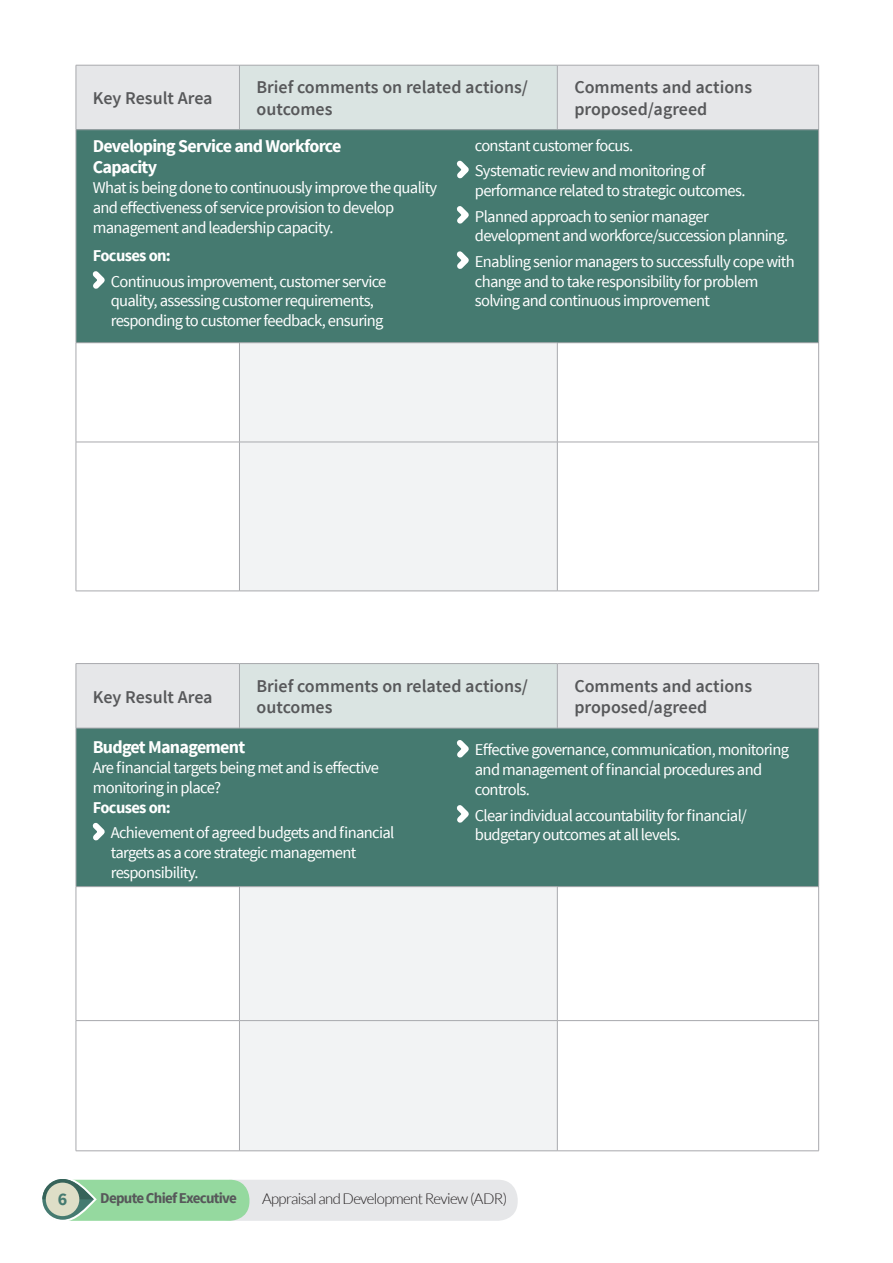
<style>
.page{position:relative;width:893px;height:1263px;background:#fff}
.page>*{position:absolute;margin:0;border:0;box-sizing:border-box;transform-origin:0 0}
.t1{font:600 18px/21.6px "Source Sans Pro";color:#57585a}
.t2{font:700 18px/21.6px "Source Sans Pro";letter-spacing:-.04em;color:#fff}
.t3{font:700 18px "Source Sans Pro";color:#457a70}
.t4{font:16.5px/19.8px "Source Sans Pro";letter-spacing:-.04em;color:#fff}
.t5{font:700 16.5px "Source Sans Pro";letter-spacing:-.04em;color:#fff}
.t6{font:300 15px "Lato";letter-spacing:-.04em;color:#231f20}
.t7{font:700 15px "Source Sans Pro";letter-spacing:-.05em;color:#57585a}
</style>
<div class="page">
<div style="left:212px;top:1180px;width:306px;height:41px;background:#e6e7e9;border-radius:20px"></div>
<div style="left:42px;top:1180px;width:207px;height:41px;background:#95d99f;border-radius:20px"></div>
<div style="left:40px;top:1177px;width:56px;height:45px;border:4px solid #fff;border-radius:20px"></div>
<svg style="left:42px;top:1179px;width:52px;height:41px"></svg>
<svg style="left:42px;top:1179px;width:52px;height:20px"></svg>
<div style="left:46px;top:1182px;width:33px;height:34px;background:#dedec7;border-radius:50%"></div>
<div style="left:77px;top:66px;width:741px;height:63px;background:#e6e7e9"></div>
<div style="left:239px;top:65px;width:318px;height:65px;background:#dae4e2"></div>
<div style="left:76px;top:130px;width:743px;height:213px;background:#457a70"></div>
<div style="left:240px;top:343px;width:317px;height:248px;background:#f2f3f4"></div>
<hr style="left:76px;top:65px;width:163px;height:1px;background:#a8a9ad">
<hr style="left:76px;top:65px;width:1px;height:64px;background:#a8a9ad">
<hr style="left:239px;top:65px;width:318px;height:1px;background:#a8a9ad">
<hr style="left:239px;top:65px;width:1px;height:64px;background:#a8a9ad">
<hr style="left:557px;top:65px;width:262px;height:1px;background:#a8a9ad">
<hr style="left:557px;top:65px;width:1px;height:64px;background:#a8a9ad">
<hr style="left:818px;top:65px;width:1px;height:64px;background:#a8a9ad">
<hr style="left:76px;top:129px;width:163px;height:1px;background:#a8a9ad">
<hr style="left:76px;top:130px;width:1px;height:213px;background:#a8a9ad">
<hr style="left:239px;top:129px;width:318px;height:1px;background:#a8a9ad">
<hr style="left:557px;top:129px;width:262px;height:1px;background:#a8a9ad">
<hr style="left:818px;top:130px;width:1px;height:213px;background:#a8a9ad">
<hr style="left:76px;top:342px;width:163px;height:1px;background:#a8a9ad">
<hr style="left:76px;top:343px;width:1px;height:99px;background:#a8a9ad">
<hr style="left:239px;top:342px;width:318px;height:1px;background:#a8a9ad">
<hr style="left:239px;top:343px;width:1px;height:99px;background:#a8a9ad">
<hr style="left:557px;top:342px;width:262px;height:1px;background:#a8a9ad">
<hr style="left:557px;top:343px;width:1px;height:99px;background:#a8a9ad">
<hr style="left:818px;top:343px;width:1px;height:99px;background:#a8a9ad">
<hr style="left:76px;top:442px;width:163px;height:1px;background:#a8a9ad">
<hr style="left:76px;top:442px;width:1px;height:149px;background:#a8a9ad">
<hr style="left:239px;top:442px;width:318px;height:1px;background:#a8a9ad">
<hr style="left:239px;top:442px;width:1px;height:149px;background:#a8a9ad">
<hr style="left:557px;top:442px;width:262px;height:1px;background:#a8a9ad">
<hr style="left:557px;top:442px;width:1px;height:149px;background:#a8a9ad">
<hr style="left:818px;top:442px;width:1px;height:149px;background:#a8a9ad">
<hr style="left:76px;top:591px;width:163px;height:1px;background:#a8a9ad">
<hr style="left:239px;top:591px;width:318px;height:1px;background:#a8a9ad">
<hr style="left:557px;top:591px;width:262px;height:1px;background:#a8a9ad">
<svg style="left:92px;top:271px;width:13px;height:18px"></svg>
<svg style="left:456px;top:160px;width:13px;height:19px"></svg>
<svg style="left:457px;top:206px;width:12px;height:18px"></svg>
<svg style="left:457px;top:251px;width:12px;height:18px"></svg>
<div style="left:77px;top:664px;width:741px;height:64px;background:#e6e7e9"></div>
<div style="left:239px;top:663px;width:318px;height:65px;background:#dae4e2"></div>
<div style="left:76px;top:728px;width:743px;height:159px;background:#457a70"></div>
<div style="left:240px;top:887px;width:317px;height:263px;background:#f2f3f4"></div>
<hr style="left:76px;top:663px;width:163px;height:1px;background:#a8a9ad">
<hr style="left:76px;top:664px;width:1px;height:64px;background:#a8a9ad">
<hr style="left:239px;top:663px;width:318px;height:1px;background:#a8a9ad">
<hr style="left:239px;top:664px;width:1px;height:64px;background:#a8a9ad">
<hr style="left:557px;top:663px;width:262px;height:1px;background:#a8a9ad">
<hr style="left:557px;top:664px;width:1px;height:64px;background:#a8a9ad">
<hr style="left:818px;top:664px;width:1px;height:64px;background:#a8a9ad">
<hr style="left:76px;top:728px;width:163px;height:1px;background:#a8a9ad">
<hr style="left:76px;top:728px;width:1px;height:158px;background:#a8a9ad">
<hr style="left:239px;top:728px;width:318px;height:1px;background:#a8a9ad">
<hr style="left:557px;top:728px;width:262px;height:1px;background:#a8a9ad">
<hr style="left:818px;top:728px;width:1px;height:158px;background:#a8a9ad">
<hr style="left:76px;top:886px;width:163px;height:1px;background:#a8a9ad">
<hr style="left:76px;top:887px;width:1px;height:133px;background:#a8a9ad">
<hr style="left:239px;top:886px;width:318px;height:1px;background:#a8a9ad">
<hr style="left:239px;top:887px;width:1px;height:133px;background:#a8a9ad">
<hr style="left:557px;top:886px;width:262px;height:1px;background:#a8a9ad">
<hr style="left:557px;top:887px;width:1px;height:133px;background:#a8a9ad">
<hr style="left:818px;top:887px;width:1px;height:133px;background:#a8a9ad">
<hr style="left:76px;top:1020px;width:163px;height:1px;background:#a8a9ad">
<hr style="left:76px;top:1021px;width:1px;height:129px;background:#a8a9ad">
<hr style="left:239px;top:1020px;width:318px;height:1px;background:#a8a9ad">
<hr style="left:239px;top:1021px;width:1px;height:129px;background:#a8a9ad">
<hr style="left:557px;top:1020px;width:262px;height:1px;background:#a8a9ad">
<hr style="left:557px;top:1021px;width:1px;height:129px;background:#a8a9ad">
<hr style="left:818px;top:1021px;width:1px;height:129px;background:#a8a9ad">
<hr style="left:76px;top:1150px;width:163px;height:1px;background:#a8a9ad">
<hr style="left:239px;top:1150px;width:318px;height:1px;background:#a8a9ad">
<hr style="left:557px;top:1150px;width:262px;height:1px;background:#a8a9ad">
<svg style="left:92px;top:822px;width:13px;height:19px"></svg>
<svg style="left:456px;top:740px;width:13px;height:18px"></svg>
<svg style="left:457px;top:805px;width:12px;height:18px"></svg>
<p class="t1" style="left:93px;top:88px;width:121px">Key Result Area</p>
<p class="t1" style="left:256px;top:77px;width:273px">Brief comments on related actions/ outcomes</p>
<p class="t1" style="left:574px;top:77px;width:179px">Comments and actions proposed/agreed</p>
<p class="t2" style="left:93px;top:136px;width:250px">Developing Service and Workforce<br>Capacity</p>
<p class="t4" style="left:93px;top:178px;width:346px">What is being done to continuously improve the quality and effectiveness of service provision to develop management and leadership capacity.</p>
<p class="t5" style="left:93px;top:245px;width:80px">Focuses on:</p>
<p class="t4" style="left:111px;top:272px;width:277px">Continuous improvement, customer service quality, assessing customer requirements, responding to customer feedback, ensuring</p>
<p class="t4" style="left:475px;top:136px;width:160px">constant customer focus.</p>
<p class="t4" style="left:475px;top:161px;width:272px">Systematic review and monitoring of performance related to strategic outcomes.</p>
<p class="t4" style="left:475px;top:206px;width:315px">Planned approach to senior manager development and workforce/succession planning.</p>
<p class="t4" style="left:475px;top:252px;width:321px">Enabling senior managers to successfully cope with change and to take responsibility for problem solving and continuous improvement</p>
<p class="t1" style="left:93px;top:686px;width:121px">Key Result Area</p>
<p class="t1" style="left:256px;top:675px;width:273px">Brief comments on related actions/ outcomes</p>
<p class="t1" style="left:574px;top:675px;width:179px">Comments and actions proposed/agreed</p>
<p class="t2" style="left:93px;top:737px;width:154px">Budget Management</p>
<p class="t4" style="left:93px;top:758px;width:288px">Are financial targets being met and is effective monitoring in place?</p>
<p class="t5" style="left:93px;top:797px;width:80px">Focuses on:</p>
<p class="t4" style="left:111px;top:823px;width:285px">Achievement of agreed budgets and financial targets as a core strategic management responsibility.</p>
<p class="t4" style="left:475px;top:740px;width:316px">Effective governance, communication, monitoring and management of financial procedures and controls.</p>
<p class="t4" style="left:475px;top:805px;width:274px">Clear individual accountability for financial/ budgetary outcomes at all levels.</p>
<p class="t3" style="left:58px;top:1187px;width:11px">6</p>
<p class="t7" style="left:100px;top:1189px;width:138px">Depute Chief Executive</p>
<p class="t6" style="left:262px;top:1191px;width:247px">Appraisal and Development Review (ADR)</p>
</div>
